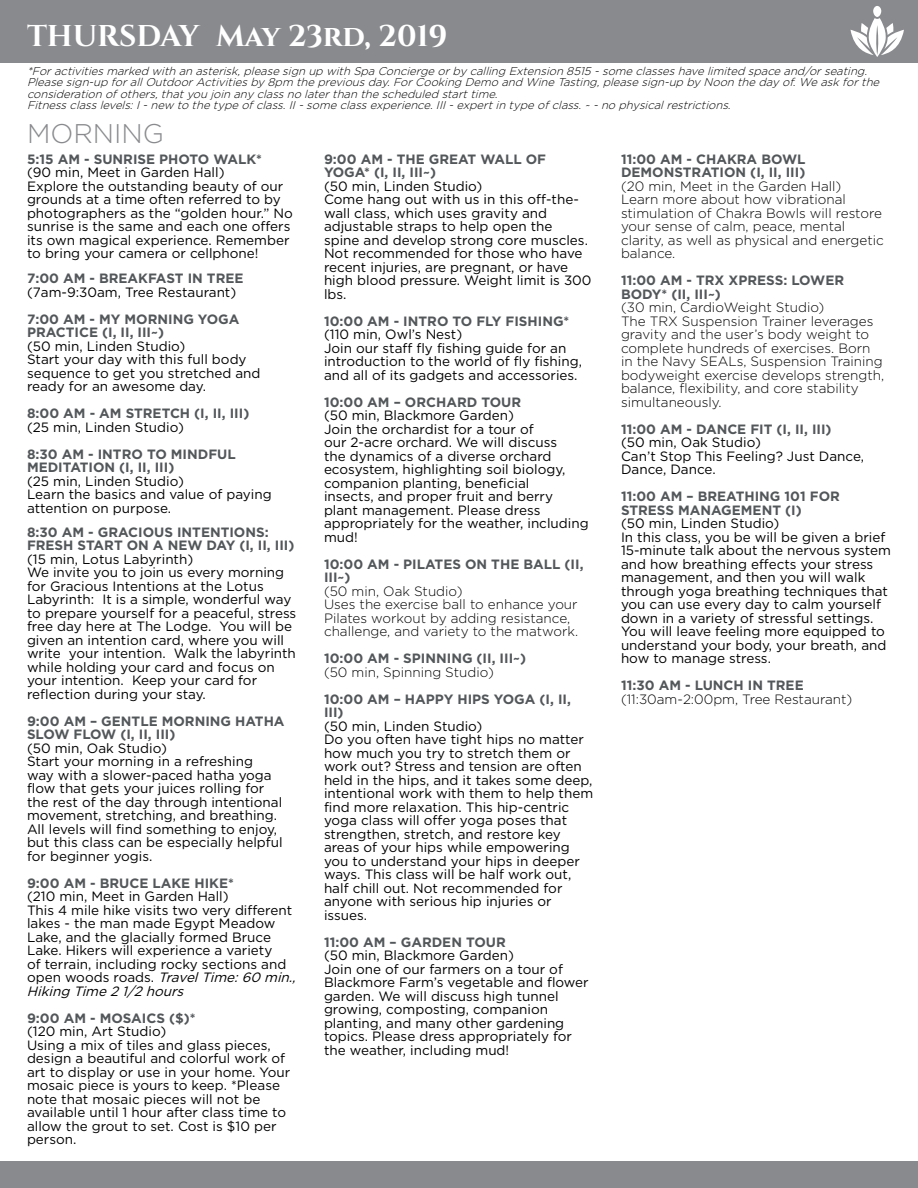
<style>
.page{position:relative;width:918px;height:1188px;background:#fff}
.page>*{position:absolute;margin:0;border:0;box-sizing:border-box;transform-origin:0 0}
.t1{font:700 30px "Cinzel";letter-spacing:-.005em;color:#fff}
.t2{font:300 27px "Gotham";color:#898a8d}
.t3{font:13.5px/13.5px "Gotham";color:#000}
.t4{font:700 13.5px/13.5px "Gotham";color:#53575a}
.t5{font:300 13.5px/13.5px "Gotham";color:#000}
.t6{font:italic 300 11.25px/11.2px "Gotham";color:#000}
.s1{font-style:italic}
</style>
<div class="page">
<div style="left:0;top:1161px;width:918px;height:27px;background:#898a8d"></div>
<div style="left:0;top:0;width:918px;height:63px;background:#898a8d"></div>
<div style="left:873px;top:6px;width:8px;height:11px;background:#fff;border-radius:50%"></div>
<svg style="left:850px;top:18px;width:54px;height:39px"></svg>
<h1 class="t1" style="left:27px;top:17px;width:422px">THURSDAY May 23rd, 2019</h1>
<p class="t6" style="left:27px;top:65px;width:857px">*Foractivitiesmarked with an asterisk,pleasesign up with SpaConciergeorbycalling Extension 8515 -someclasseshavelimited spaceand/orseating.<br>Pleasesign-up forallOutdoorActivitiesby8pm thepreviousday.ForCooking Demo and WineTasting,pleasesign-up byNoon thedayof.Weaskforthe consideration ofothers,thatyou join anyclassno laterthan thescheduled starttime.<br>Fitnessclasslevels:I-new to thetypeofclass.II-someclassexperience.III-expertin typeofclass.~-no physicalrestrictions.</p>
<h2 class="t2" style="left:27px;top:116px;width:139px">MORNING</h2>
<p class="t4" style="left:27px;top:152px;width:237px">5:15 AM - SUNRISE PHOTO WALK*</p>
<p class="t3" style="left:27px;top:166px;width:267px">(90 min, Meet in Garden Hall)<br>Explore the outstanding beauty of our grounds at a time often referred to by photographers as the “golden hour.” No sunrise is the same and each one offers its own magical experience. Remember to bring your camera or cellphone!</p>
<p class="t4" style="left:27px;top:272px;width:218px">7:00 AM - BREAKFAST IN TREE</p>
<p class="t3" style="left:27px;top:285px;width:211px">(7am-9:30am, Tree Restaurant)</p>
<p class="t4" style="left:27px;top:312px;width:214px">7:00 AM - MY MORNING YOGA<br>PRACTICE (I, II, III~)</p>
<p class="t3" style="left:27px;top:339px;width:235px">(50 min, Linden Studio)<br>Start your day with this full body sequence to get you stretched and ready for an awesome day.</p>
<p class="t4" style="left:27px;top:407px;width:224px">8:00 AM - AM STRETCH (I, II, III)</p>
<p class="t3" style="left:27px;top:420px;width:158px">(25 min, Linden Studio)</p>
<p class="t4" style="left:27px;top:447px;width:210px">8:30 AM - INTRO TO MINDFUL<br>MEDITATION (I, II, III)</p>
<p class="t3" style="left:27px;top:474px;width:246px">(25 min, Linden Studio)<br>Learn the basics and value of paying attention on purpose.</p>
<p class="t4" style="left:27px;top:525px;width:269px">8:30 AM - GRACIOUS INTENTIONS:<br>FRESH START ON A NEW DAY (I, II, III)</p>
<p class="t3" style="left:27px;top:552px;width:271px">(15 min, Lotus Labyrinth)<br>We invite you to join us every morning for Gracious Intentions at the Lotus Labyrinth: It is a simple, wonderful way to prepare yourself for a peaceful, stress free day here at The Lodge. You will be given an intention card, where you will write your intention. Walk the labyrinth while holding your card and focus on your intention. Keep your card for reflection during your stay.</p>
<p class="t4" style="left:27px;top:714px;width:259px">9:00 AM – GENTLE MORNING HATHA<br>SLOW FLOW (I, II, III)</p>
<p class="t3" style="left:27px;top:741px;width:257px">(50 min, Oak Studio)<br>Start your morning in a refreshing way with a slower-paced hatha yoga flow that gets your juices rolling for the rest of the day through intentional movement, stretching, and breathing.<br>All levels will find something to enjoy, but this class can be especially helpful for beginner yogis.</p>
<p class="t4" style="left:27px;top:876px;width:208px">9:00 AM - BRUCE LAKE HIKE*</p>
<p class="t3" style="left:27px;top:889px;width:274px">(210 min, Meet in Garden Hall)<br>This 4 mile hike visits two very different lakes - the man made Egypt Meadow Lake, and the glacially formed Bruce Lake. Hikers will experience a variety<br>of terrain, including rocky sections and<br>o p e n wo o d s ro a d s . <span class="s1">TravelTime:60 min., Hiking Time 2 1/2 hours</span></p>
<p class="t4" style="left:27px;top:1011px;width:170px">9:00 AM - MOSAICS ($)*</p>
<p class="t3" style="left:27px;top:1024px;width:265px">(120 min, Art Studio)<br>Using a mix of tiles and glass pieces, design a beautiful and colorful work of art to display or use in your home. Your mosaic piece is yours to keep. *Please note that mosaic pieces will not be available until 1 hour after class time to allow the grout to set. Cost is $10 per person.</p>
<p class="t4" style="left:324px;top:152px;width:224px">9:00 AM - THE GREAT WALL OF<br>YOGA* (I, II, III~)</p>
<p class="t3" style="left:324px;top:179px;width:269px">(50 min, Linden Studio)<br>Come hang out with us in this off-the&shy;wall class, which uses gravity and adjustable straps to help open the<br>spine and develop strong core muscles.<br>Not recommended for those who have recent injuries, are pregnant, or have high blood pressure. Weight limit is 300 lbs.</p>
<p class="t4" style="left:324px;top:314px;width:247px">10:00 AM - INTRO TO FLY FISHING*</p>
<p class="t3" style="left:324px;top:328px;width:260px">(110 min, Owl’s Nest)<br>Join our staff fly fishing guide for an introduction to the world of fly fishing, and all of its gadgets and accessories.</p>
<p class="t4" style="left:324px;top:395px;width:199px">10:00 AM – ORCHARD TOUR</p>
<p class="t3" style="left:324px;top:409px;width:266px">(50 min, Blackmore Garden)<br>Join the orchardist for a tour of<br>our 2-acre orchard. We will discuss<br>the dynamics of a diverse orchard ecosystem, highlighting soil biology, companion planting, beneficial<br>insects, and proper fruit and berry plant management. Please dress appropriately for the weather, including mud!</p>
<p class="t4" style="left:324px;top:557px;width:261px">10:00 AM - PILATES ON THE BALL (II,<br>III~)</p>
<p class="t5" style="left:324px;top:584px;width:256px">(50 min, Oak Studio)<br>Uses the exercise ball to enhance your Pilates workout by adding resistance, challenge, and variety to the matwork.</p>
<p class="t4" style="left:324px;top:652px;width:204px">10:00 AM - SPINNING (II, III~)</p>
<p class="t5" style="left:324px;top:665px;width:171px">(50 min, Spinning Studio)</p>
<p class="t4" style="left:324px;top:692px;width:248px">10:00 AM – HAPPY HIPS YOGA (I, II,<br>III)</p>
<p class="t3" style="left:324px;top:719px;width:271px">(50 min, Linden Studio)<br>Do you often have tight hips no matter how much you try to stretch them or work out? Stress and tension are often held in the hips, and it takes some deep, intentional work with them to help them find more relaxation. This hip-centric yoga class will offer yoga poses that strengthen, stretch, and restore key areas of your hips while empowering you to understand your hips in deeper ways. This class will be half work out, half chill out. Not recommended for anyone with serious hip injuries or issues.</p>
<p class="t4" style="left:324px;top:935px;width:183px">11:00 AM – GARDEN TOUR</p>
<p class="t3" style="left:324px;top:949px;width:266px">(50 min, Blackmore Garden)<br>Join one of our farmers on a tour of Blackmore Farm’s vegetable and flower garden. We will discuss high tunnel growing, composting, companion planting, and many other gardening topics. Please dress appropriately for the weather, including mud!</p>
<p class="t4" style="left:621px;top:152px;width:186px">11:00 AM - CHAKRA BOWL<br>DEMONSTRATION (I, II, III)</p>
<p class="t5" style="left:621px;top:179px;width:264px">(20 min, Meet in the Garden Hall)<br>Learn more about how vibrational stimulation of Chakra Bowls will restore your sense of calm, peace, mental clarity, as well as physical and energetic balance.</p>
<p class="t4" style="left:621px;top:274px;width:225px">11:00 AM - TRX XPRESS: LOWER<br>BODY* (II, III~)</p>
<p class="t5" style="left:621px;top:301px;width:265px">(30 min, CardioWeight Studio)<br>The TRX Suspension Trainer leverages gravity and the user’s body weight to complete hundreds of exercises. Born in the Navy SEALs, Suspension Training bodyweight exercise develops strength, balance, flexibility, and core stability simultaneously.</p>
<p class="t4" style="left:621px;top:422px;width:212px">11:00 AM - DANCE FIT (I, II, III)</p>
<p class="t3" style="left:621px;top:436px;width:245px">(50 min, Oak Studio)<br>Can’t Stop This Feeling? Just Dance,<br>Dance, Dance.</p>
<p class="t4" style="left:621px;top:490px;width:220px">11:00 AM – BREATHING 101 FOR<br>STRESS MANAGEMENT (I)</p>
<p class="t3" style="left:621px;top:517px;width:271px">(50 min, Linden Studio)<br>In this class, you be will be given a brief 15-minute talk about the nervous system and how breathing effects your stress management, and then you will walk through yoga breathing techniques that you can use every day to calm yourself down in a variety of stressful settings.<br>You will leave feeling more equipped to understand your body, your breath, and how to manage stress.</p>
<p class="t4" style="left:621px;top:679px;width:184px">11:30 AM - LUNCH IN TREE</p>
<p class="t5" style="left:621px;top:692px;width:233px">(11:30am-2:00pm, Tree Restaurant)</p>
</div>
